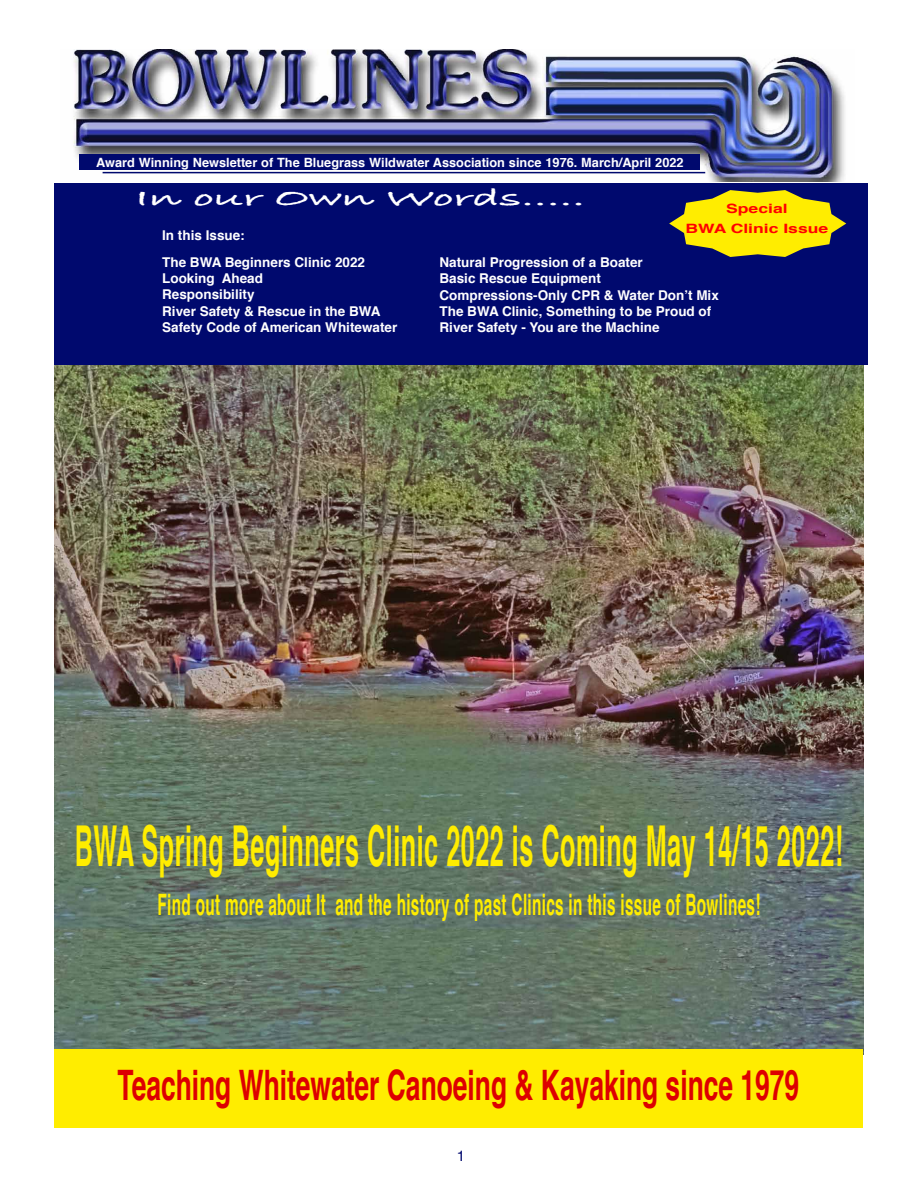
<style>
.page{position:relative;width:918px;height:1188px;background:#fff}
.page>*{position:absolute;margin:0;border:0;box-sizing:border-box;transform-origin:0 0}
.t1{font:700 56.4px "Helvetica";letter-spacing:.02em;color:#ffed00;scale:.45 1}
.t2{font:700 42px "Helvetica";color:#d00;scale:.63 1}
.t3{font:700 29.55px "Helvetica";letter-spacing:.02em;color:#ffed00;scale:.52 1}
.t4{font:700 25.5px "Bradley Hand ITCTT";color:#fff;scale:1.89 1}
.t5{font:15px "Helvetica";color:#00096e}
.t6{font:700 13.5px/16.2px "Helvetica";color:#fff}
.t7{font:700 12.9px/19.5px "Helvetica";color:#f00;text-align:center;scale:1.36 1}
.t8{font:700 12.75px "Helvetica";color:#fff}
</style>
<div class="page">
<div style="left:54px;top:184px;width:813px;height:181px;background:#00096e"></div>
<img style="left:73px;top:49px;width:772px;height:133px">
<div style="left:80px;top:154px;width:620px;height:16px;background:#00096e"></div>
<hr style="left:103px;top:172px;width:602px;height:1px;background:#00096e">
<img style="left:54px;top:365px;width:810px;height:689px">
<svg style="left:669px;top:190px;width:177px;height:67px"></svg>
<div style="left:54px;top:1049px;width:809px;height:79px;background:#ffed00"></div>
<p class="t8" style="left:96px;top:152px;width:589px">Award Winning Newsletter of The Bluegrass Wildwater Association since 1976. March/April 2022</p>
<h3 class="t4" style="left:136px;top:179px;width:239px">In our Own Words.....</h3>
<p class="t6" style="left:162px;top:222px;width:204px;line-height:27px">In this Issue:<br>The BWA Beginners Clinic 2022</p>
<p class="t6" style="left:162px;top:271px;width:237px">Looking Ahead<br>Responsibility<br>River Safety &amp; Rescue in the BWA<br>Safety Code of American Whitewater</p>
<p class="t7" style="left:686px;top:199px;width:106px">Special<br>BWA Clinic Issue</p>
<p class="t6" style="left:440px;top:254px;width:281px">Natural Progression of a Boater<br>Basic Rescue Equipment Compressions-Only CPR &amp; Water Don’t Mix The BWA Clinic, Something to be Proud of River Safety - You are the Machine</p>
<h1 class="t1" style="left:75px;top:801px;width:1710px">BWA Spring Beginners Clinic 2022 is Coming May 14/15 2022!</h1>
<h3 class="t3" style="left:158px;top:881px;width:1161px">Find out more about It and the history of past Clinics in this issue of Bowlines!</h3>
<h2 class="t2" style="left:117px;top:1052px;width:1084px">Teaching Whitewater Canoeing &amp; Kayaking since 1979</h2>
<p class="t5" style="left:457px;top:1144px;width:10px">1</p>
</div>
